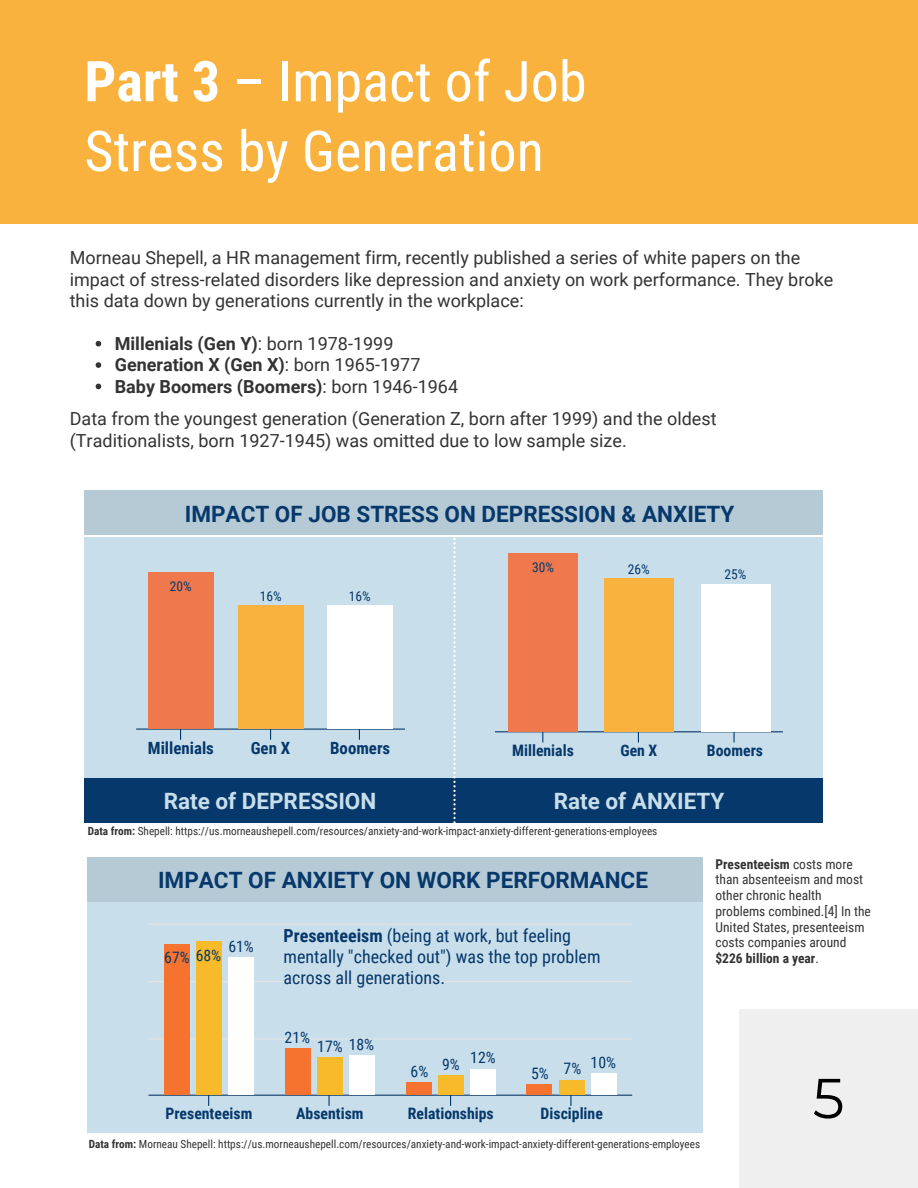
<style>
.page{position:relative;width:918px;height:1188px;background:#fff}
.page>*{position:absolute;margin:0;border:0;box-sizing:border-box;transform-origin:0 0}
.t1{font:56.25px/69.8px "Roboto Condensed";color:#fff}
.t2{font:56.25px "Montserrat";color:#000}
.t3{font:700 22.5px "Roboto";color:#06386b}
.t4{font:700 22.5px "Roboto";color:#c8deea}
.t5{font:18px/21.3px "Roboto";color:#333}
.t6{font:700 18px/21.3px "Roboto";color:#333}
.t7{font:18px/21.3px "Roboto Condensed";color:#06386b}
.t8{font:700 16.8px "Roboto Condensed";color:#06386b}
.t9{font:700 15.75px "Roboto Condensed";color:#06386b}
.t10{font:15.75px "Roboto Condensed";color:#06386b}
.t11{font:13.5px/15.8px "Roboto Condensed";color:#333}
.t12{font:13.5px "Roboto Condensed";color:#06386b}
.t13{font:11.25px "Roboto Condensed";color:#333}
.s1{font-weight:700}
.s2{font-weight:400}
</style>
<div class="page">
<div style="left:88px;top:902px;width:615px;height:231px;background:#c8deea"></div>
<div style="left:84px;top:490px;width:738px;height:45px;background:#b6cad5"></div>
<div style="left:84px;top:537px;width:738px;height:241px;background:#c8deea"></div>
<div style="left:0;top:0;width:918px;height:224px;background:#f9b23e"></div>
<div style="left:739px;top:1009px;width:179px;height:179px;background:#efefef"></div>
<hr style="left:136px;top:729px;width:269px;height:1px;background:#06386b">
<div style="left:149px;top:573px;width:65px;height:156px;background:#ef794d"></div>
<div style="left:239px;top:605px;width:65px;height:124px;background:#f9b23e"></div>
<div style="left:327px;top:605px;width:66px;height:124px;background:#fff"></div>
<hr style="left:495px;top:731px;width:288px;height:1px;background:#06386b">
<div style="left:509px;top:554px;width:69px;height:177px;background:#ef794d"></div>
<div style="left:604px;top:578px;width:70px;height:153px;background:#f9b23e"></div>
<div style="left:701px;top:584px;width:70px;height:147px;background:#fff"></div>
<div style="left:84px;top:778px;width:738px;height:45px;background:#06386b"></div>
<svg style="left:453px;top:538px;width:3px;height:285px"></svg>
<div style="left:88px;top:857px;width:615px;height:45px;background:#b6cad5"></div>
<svg style="left:96px;top:341px;width:5px;height:5px"></svg>
<svg style="left:96px;top:362px;width:5px;height:6px"></svg>
<svg style="left:96px;top:384px;width:5px;height:5px"></svg>
<hr style="left:149px;top:924px;width:483px;height:1px;background:#e4e4e4">
<hr style="left:149px;top:981px;width:483px;height:1px;background:#e4e4e4">
<hr style="left:149px;top:1038px;width:483px;height:1px;background:#e4e4e4">
<svg style="left:570px;top:1096px;width:2px;height:10px"></svg>
<hr style="left:149px;top:1095px;width:483px;height:1px;background:#06386b">
<div style="left:164px;top:944px;width:26px;height:151px;background:#f5732e"></div>
<div style="left:285px;top:1048px;width:26px;height:47px;background:#f5732e"></div>
<div style="left:406px;top:1082px;width:26px;height:13px;background:#f5732e"></div>
<div style="left:527px;top:1084px;width:25px;height:11px;background:#f5732e"></div>
<div style="left:196px;top:942px;width:26px;height:153px;background:#f6ba2a"></div>
<div style="left:317px;top:1057px;width:26px;height:38px;background:#f6ba2a"></div>
<div style="left:438px;top:1075px;width:26px;height:20px;background:#f6ba2a"></div>
<div style="left:559px;top:1080px;width:26px;height:15px;background:#f6ba2a"></div>
<div style="left:228px;top:957px;width:26px;height:138px;background:#fff"></div>
<div style="left:349px;top:1055px;width:26px;height:40px;background:#fff"></div>
<div style="left:470px;top:1069px;width:26px;height:26px;background:#fff"></div>
<div style="left:591px;top:1073px;width:26px;height:22px;background:#fff"></div>
<h1 class="t1" style="left:84px;top:44px;width:504px"><span class="s1">Part 3</span> – Impact of Job<br>Stress by Generation</h1>
<p class="t5" style="left:70px;top:247px;width:765px">Morneau Shepell, a HR management firm, recently published a series of white papers on the impact of stress-related disorders like depression and anxiety on work performance. They broke this data down by generations currently in the workplace:</p>
<p class="t6" style="left:115px;top:332px;width:345px">Millenials (Gen Y)<span class="s2">: born 1978-1999<br></span>Generation X (Gen X)<span class="s2">: born 1965-1977<br></span>Baby Boomers (Boomers)<span class="s2">: born 1946-1964</span></p>
<p class="t5" style="left:70px;top:408px;width:648px">Data from the youngest generation (Generation Z, born after 1999) and the oldest (Traditionalists, born 1927-1945) was omitted due to low sample size.</p>
<p class="t3" style="left:185px;top:498px;width:551px">IMPACT OF JOB STRESS ON DEPRESSION &amp; ANXIETY</p>
<p class="t12" style="left:170px;top:576px;width:23px">20%</p>
<p class="t12" style="left:260px;top:586px;width:23px">16%</p>
<p class="t12" style="left:349px;top:586px;width:23px">16%</p>
<p class="t8" style="left:148px;top:737px;width:68px">Millenials</p>
<p class="t8" style="left:251px;top:737px;width:41px">Gen X</p>
<p class="t8" style="left:330px;top:737px;width:62px">Boomers</p>
<p class="t12" style="left:532px;top:557px;width:23px">30%</p>
<p class="t12" style="left:628px;top:559px;width:23px">26%</p>
<p class="t12" style="left:724px;top:565px;width:23px">25%</p>
<p class="t9" style="left:512px;top:739px;width:63px">Millenials</p>
<p class="t9" style="left:621px;top:739px;width:38px">Gen X</p>
<p class="t9" style="left:707px;top:739px;width:58px">Boomers</p>
<p class="t4" style="left:164px;top:785px;width:214px">Rate of DEPRESSION</p>
<p class="t4" style="left:554px;top:785px;width:172px">Rate of ANXIETY</p>
<p class="t13" style="left:88px;top:823px;width:571px"><span class="s1">Data from:</span> Shepell: https://us.morneaushepell.com/resources/anxiety-and-work-impact-anxiety-different-generations-employees</p>
<p class="t3" style="left:158px;top:864px;width:491px">IMPACT OF ANXIETY ON WORK PERFORMANCE</p>
<p class="t10" style="left:196px;top:944px;width:27px">68%</p>
<p class="t10" style="left:164px;top:946px;width:27px">67%</p>
<p class="t10" style="left:228px;top:935px;width:27px">61%</p>
<p class="t7" style="left:284px;top:924px;width:319px"><span class="s1">Presenteeism</span> (being at work, but feeling mentally "checked out") was the top problem across all generations.</p>
<p class="t11" style="left:716px;top:855px;width:157px"><span class="s1">Presenteeism</span> costs more than absenteeism and most other chronic health problems combined.[4] In the<br>United States, presenteeism costs companies around <span class="s1">$226 billion a year</span>.</p>
<p class="t10" style="left:285px;top:1026px;width:27px">21%</p>
<p class="t10" style="left:349px;top:1033px;width:27px">18%</p>
<p class="t10" style="left:317px;top:1035px;width:27px">17%</p>
<p class="t10" style="left:470px;top:1046px;width:27px">12%</p>
<p class="t10" style="left:591px;top:1051px;width:27px">10%</p>
<p class="t10" style="left:442px;top:1053px;width:19px">9%</p>
<p class="t10" style="left:564px;top:1058px;width:19px">7%</p>
<p class="t10" style="left:411px;top:1060px;width:19px">6%</p>
<p class="t10" style="left:531px;top:1062px;width:19px">5%</p>
<p class="t9" style="left:166px;top:1103px;width:88px">Presenteeism</p>
<p class="t9" style="left:296px;top:1103px;width:69px">Absentism</p>
<p class="t9" style="left:408px;top:1103px;width:87px">Relationships</p>
<p class="t9" style="left:541px;top:1103px;width:64px">Discipline</p>
<p class="t13" style="left:89px;top:1136px;width:613px"><span class="s1">Data from:</span> Morneau Shepell: https://us.morneaushepell.com/resources/anxiety-and-work-impact-anxiety-different-generations-employees</p>
<h1 class="t2" style="left:813px;top:1060px;width:33px">5</h1>
</div>
